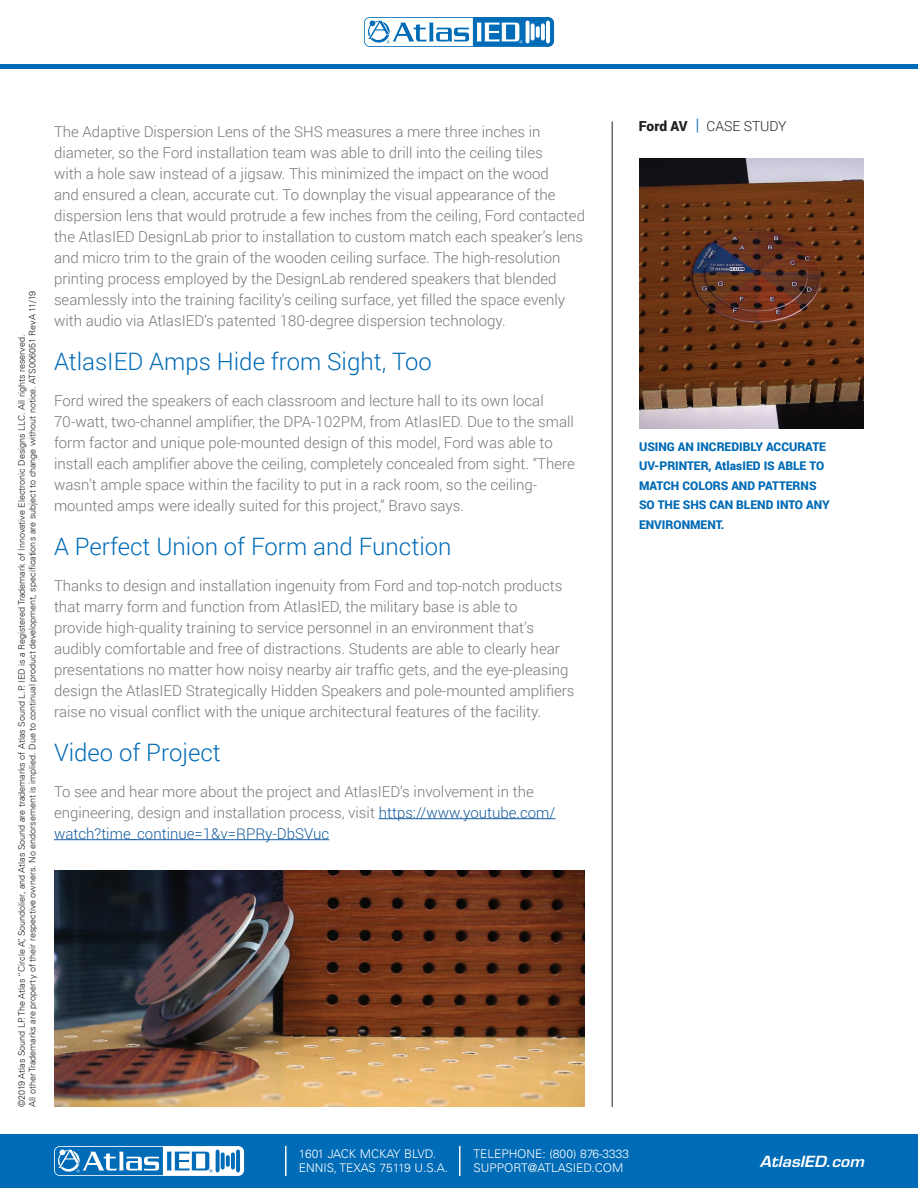
<style>
.page{position:relative;width:918px;height:1188px;background:#fff}
.page>*{position:absolute;margin:0;border:0;box-sizing:border-box;transform-origin:0 0}
.t1{font:300 24px "Roboto";color:#006bb6}
.t2{font:300 15px/21px "Roboto";color:#767779}
.t3{font:italic 600 15px "Eurostile LT Std";color:#fff;scale:1.05 1}
.t4{font:300 13.8px "Roboto";color:#231f20}
.t5{font:900 12px/19.5px "Roboto";color:#006bb6}
.t6{font:300 12px/13.5px "Univers LT";color:#fff}
.t7{font:300 9px/10.8px "Univers LT";color:#231f20}
.s1{color:#175d9e}
.s2{font-weight:900}
.s3{font-family:"Akzidenz Grotesk BE";font-weight:400;color:#006bb6}
</style>
<div class="page">
<hr style="left:0;top:64px;width:918px;height:4px;background:#006bb6">
<svg style="left:364px;top:17px;width:190px;height:30px"></svg>
<svg style="left:526px;top:21px;width:4px;height:22px"></svg>
<hr style="left:546px;top:21px;width:4px;height:22px;background:#fff;border-radius:2px">
<svg style="left:531px;top:23px;width:4px;height:18px"></svg>
<svg style="left:541px;top:23px;width:4px;height:18px"></svg>
<svg style="left:536px;top:26px;width:4px;height:12px"></svg>
<svg style="left:365px;top:18px;width:157px;height:28px"></svg>
<div style="left:0;top:1134px;width:918px;height:54px;background:#006bb6"></div>
<svg style="left:54px;top:1146px;width:190px;height:30px"></svg>
<hr style="left:285px;top:1146px;width:2px;height:30px;background:#fff">
<hr style="left:459px;top:1146px;width:1px;height:30px;background:#fff">
<hr style="left:612px;top:122px;width:1px;height:985px;background:#231f20">
<img style="left:639px;top:158px;width:225px;height:270px">
<hr style="left:379px;top:818px;width:176px;height:1px;background:#175d9e">
<hr style="left:54px;top:839px;width:275px;height:1px;background:#175d9e">
<img style="left:54px;top:870px;width:531px;height:237px">
<p class="t7" style="left:16px;top:1107px;width:818px;rotate:-90deg">©2019 Atlas Sound LP. The Atlas “Circle A”, Soundolier, and Atlas Sound are trademarks of Atlas Sound L.P. IED is a Registered Trademark of Innovative Electronic Designs LLC. All rights reserved.<br>All other Trademarks are property of their respective owners. No endorsement is implied. Due to continual product development, specifications are subject to change without notice. ATS006051 RevA 11/19</p>
<p class="t2" style="left:54px;top:121px;width:533px">The Adaptive Dispersion Lens of the SHS measures a mere three inches in diameter, so the Ford installation team was able to drill into the ceiling tiles<br>with a hole saw instead of a jigsaw. This minimized the impact on the wood<br>and ensured a clean, accurate cut. To downplay the visual appearance of the dispersion lens that would protrude a few inches from the ceiling, Ford contacted the AtlasIED DesignLab prior to installation to custom match each speaker’s lens and micro trim to the grain of the wooden ceiling surface. The high-resolution printing process employed by the DesignLab rendered speakers that blended seamlessly into the training facility’s ceiling surface, yet filled the space evenly with audio via AtlasIED’s patented 180-degree dispersion technology.</p>
<h1 class="t1" style="left:54px;top:345px;width:379px">AtlasIED Amps Hide from Sight, Too</h1>
<p class="t2" style="left:54px;top:390px;width:522px">Ford wired the speakers of each classroom and lecture hall to its own local 70-watt, two-channel amplifier, the DPA-102PM, from AtlasIED. Due to the small form factor and unique pole-mounted design of this model, Ford was able to install each amplifier above the ceiling, completely concealed from sight. “There wasn’t ample space within the facility to put in a rack room, so the ceiling&shy;mounted amps were ideally suited for this project,” Bravo says.</p>
<h1 class="t1" style="left:54px;top:530px;width:399px">A Perfect Union of Form and Function</h1>
<p class="t2" style="left:54px;top:574px;width:522px">Thanks to design and installation ingenuity from Ford and top-notch products that marry form and function from AtlasIED, the military base is able to<br>provide high-quality training to service personnel in an environment that’s audibly comfortable and free of distractions. Students are able to clearly hear presentations no matter how noisy nearby air traffic gets, and the eye-pleasing design the AtlasIED Strategically Hidden Speakers and pole-mounted amplifiers raise no visual conflict with the unique architectural features of the facility.</p>
<h1 class="t1" style="left:54px;top:735px;width:168px">Video of Project</h1>
<p class="t2" style="left:54px;top:780px;width:503px">To see and hear more about the project and AtlasIED’s involvement in the engineering, design and installation process, visit <span class="s1">https://www.youtube.com/ watch?time_continue=1&amp;v=RPRy-DbSVuc</span></p>
<p class="t4" style="left:639px;top:117px;width:149px"><span class="s2">Ford AV</span> <span class="s3">|</span> CASE STUDY</p>
<p class="t5" style="left:639px;top:436px;width:192px">USING AN INCREDIBLY ACCURATE<br>UV-PRINTER, AtlasIED IS ABLE TO<br>MATCH COLORS AND PATTERNS<br>SO THE SHS CAN BLEND INTO ANY<br>ENVIRONMENT.</p>
<p class="t6" style="left:299px;top:1147px;width:151px">1601 JACK MCKAY BLVD.<br>ENNIS, TEXAS 75119 U.S.A.</p>
<p class="t6" style="left:473px;top:1147px;width:157px">TELEPHONE: (800) 876-3333<br>SUPPORT@ATLASIED.COM</p>
<p class="t3" style="left:760px;top:1152px;width:101px">AtlasIED.com</p>
</div>
